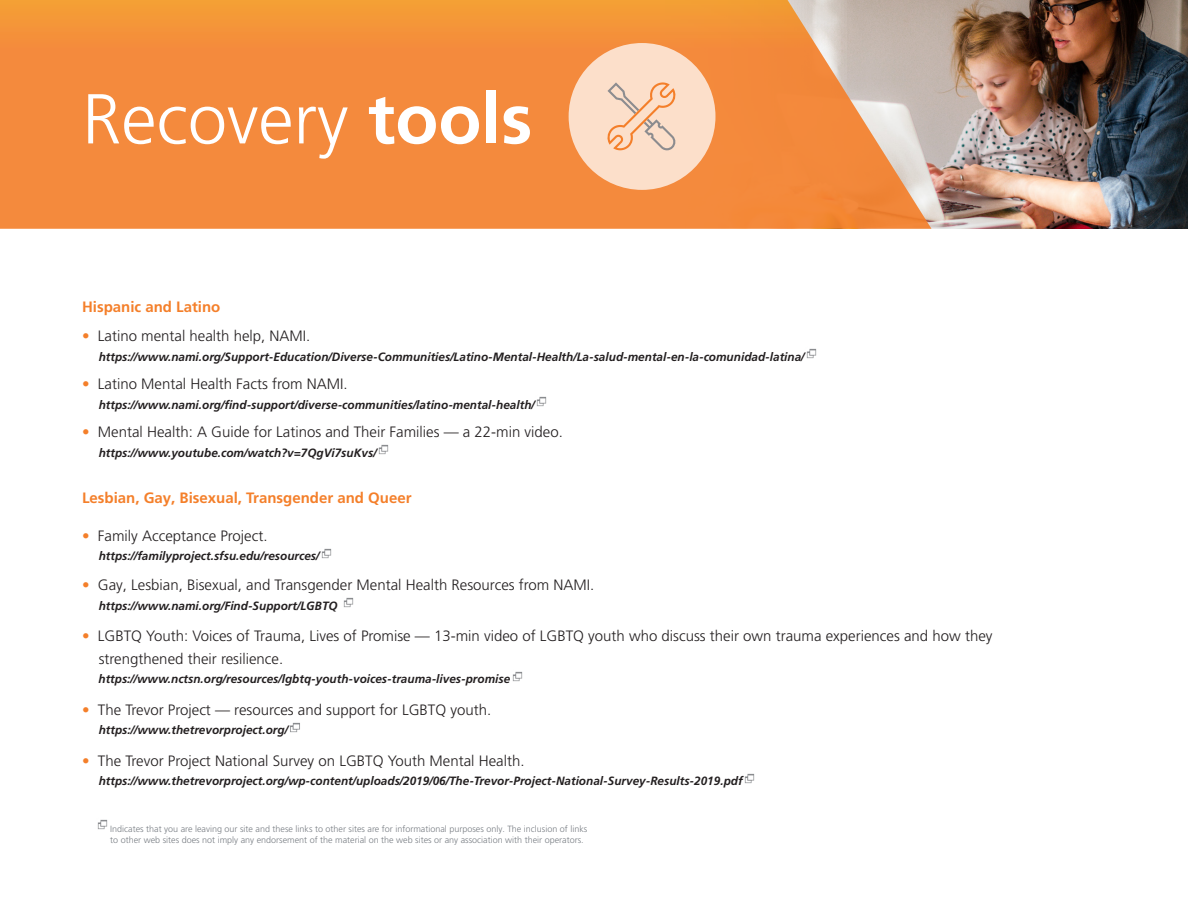
<style>
.page{position:relative;width:1188px;height:918px;background:#fff}
.page>*{position:absolute;margin:0;border:0;box-sizing:border-box;transform-origin:0 0}
.t1{font:300 70.5px "Frutiger LT Pro";color:#fff}
.t2{font:300 15px/22.5px "Frutiger LT Pro";color:#231f20}
.t3{font:700 15px "Frutiger LT Pro";color:#f47f2a}
.t4{font:italic 700 12px "Frutiger LT Pro";color:#231f20}
.t5{font:300 9px/11.2px "Frutiger LT Pro";color:#787d83}
.s1{font-weight:700}
.s2{font-weight:400;color:#f47f2a}
</style>
<div class="page">
<img style="left:932px;top:0;width:256px;height:229px">
<svg style="left:0;top:0;width:932px;height:229px;background:#f09147"></svg>
<div style="left:569px;top:43px;width:146px;height:147px;background:#fcdfca;border-radius:50%"></div>
<svg style="left:607px;top:82px;width:69px;height:68px"></svg>
<img style="left:806px;top:348px;width:11px;height:11px">
<img style="left:536px;top:396px;width:11px;height:11px">
<img style="left:378px;top:444px;width:11px;height:11px">
<img style="left:321px;top:548px;width:11px;height:11px">
<img style="left:343px;top:597px;width:11px;height:11px">
<img style="left:512px;top:671px;width:11px;height:11px">
<img style="left:290px;top:722px;width:10px;height:11px">
<img style="left:744px;top:773px;width:11px;height:11px">
<img style="left:97px;top:819px;width:11px;height:11px">
<p class="t1" style="left:82px;top:78px;width:452px">Recovery <span class="s1">tools</span></p>
<p class="t3" style="left:82px;top:298px;width:140px">Hispanic and Latino</p>
<p class="t2" style="left:82px;top:325px;width:230px"><span class="s2">•</span> Latino mental health help, NAMI.</p>
<p class="t4" style="left:99px;top:349px;width:707px">https://www.nami.org/Support-Education/Diverse-Communities/Latino-Mental-Health/La-salud-mental-en-la-comunidad-latina/</p>
<p class="t2" style="left:82px;top:373px;width:267px"><span class="s2">•</span> Latino Mental Health Facts from NAMI.</p>
<p class="t4" style="left:99px;top:397px;width:438px">https://www.nami.org/find-support/diverse-communities/latino-mental-health/</p>
<p class="t2" style="left:82px;top:421px;width:482px"><span class="s2">•</span> Mental Health: A Guide for Latinos and Their Families — a 22-min video.</p>
<p class="t4" style="left:99px;top:445px;width:279px">https://www.youtube.com/watch?v=7QgVi7suKvs/</p>
<p class="t3" style="left:82px;top:489px;width:331px">Lesbian, Gay, Bisexual, Transgender and Queer</p>
<p class="t2" style="left:82px;top:524px;width:187px"><span class="s2">•</span> Family Acceptance Project.</p>
<p class="t4" style="left:99px;top:549px;width:222px">https://familyproject.sfsu.edu/resources/</p>
<p class="t2" style="left:82px;top:574px;width:514px"><span class="s2">•</span> Gay, Lesbian, Bisexual, and Transgender Mental Health Resources from NAMI.</p>
<p class="t4" style="left:99px;top:598px;width:240px">https://www.nami.org/Find-Support/LGBTQ</p>
<p class="t2" style="left:99px;top:625px;width:895px;text-indent:-17px"><span class="s2">•</span> LGBTQ Youth: Voices of Trauma, Lives of Promise — 13-min video of LGBTQ youth who discuss their own trauma experiences and how they strengthened their resilience.</p>
<p class="t4" style="left:98px;top:672px;width:413px">https://www.nctsn.org/resources/lgbtq-youth-voices-trauma-lives-promise</p>
<p class="t2" style="left:82px;top:698px;width:411px"><span class="s2">•</span> The Trevor Project — resources and support for LGBTQ youth.</p>
<p class="t4" style="left:99px;top:723px;width:191px">https://www.thetrevorproject.org/</p>
<p class="t2" style="left:82px;top:749px;width:444px"><span class="s2">•</span> The Trevor Project National Survey on LGBTQ Youth Mental Health.</p>
<p class="t4" style="left:99px;top:774px;width:645px">https://www.thetrevorproject.org/wp-content/uploads/2019/06/The-Trevor-Project-National-Survey-Results-2019.pdf</p>
<p class="t5" style="left:110px;top:823px;width:479px">Indicates that you are leaving our site and these links to other sites are for informational purposes only. The inclusion of links to other web sites does not imply any endorsement of the material on the web sites or any association with their operators.</p>
</div>
